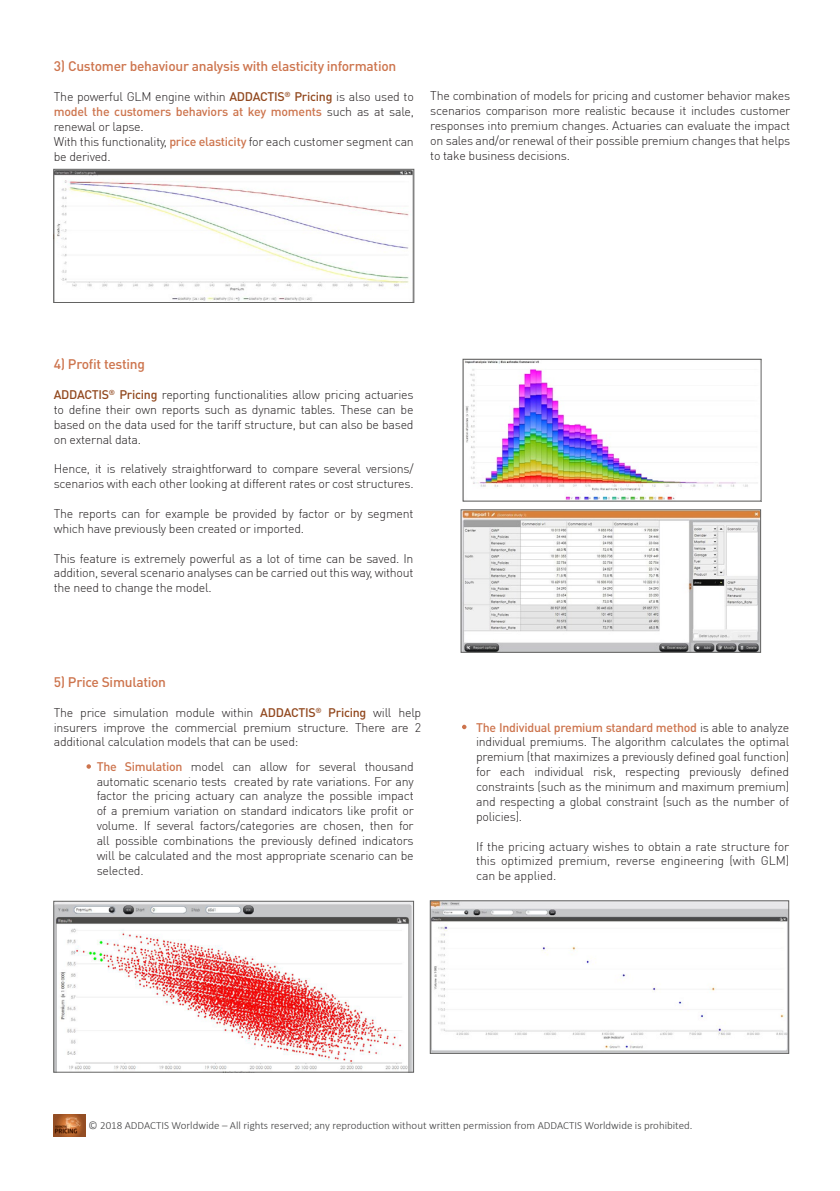
<style>
.page{position:relative;width:840px;height:1191px;background:#fff}
.page>*{position:absolute;margin:0;border:0;box-sizing:border-box;transform-origin:0 0}
.t1{font:500 13.8px "DIN Pro";letter-spacing:-.02em;color:#cd744d}
.t2{font:300 12.4px/14.8px "DIN Pro";letter-spacing:-.02em;color:#231f20;text-align:justify}
.t3{font:300 11px "Calibri";color:#3e3e3f}
.s1{font-weight:500;color:#91471d}
.s2{font-weight:500;color:#cd744d}
</style>
<div class="page">
<img style="left:55px;top:171px;width:357px;height:130px">
<div style="left:53px;top:169px;width:361px;height:134px;border:1px solid #636362"></div>
<img style="left:464px;top:361px;width:294px;height:138px">
<div style="left:462px;top:359px;width:299px;height:142px;border:1px solid #636362"></div>
<svg style="left:86px;top:764px;width:5px;height:4px"></svg>
<svg style="left:462px;top:724px;width:4px;height:5px"></svg>
<img style="left:55px;top:902px;width:357px;height:168px">
<div style="left:53px;top:900px;width:361px;height:172px;border:1px solid #636362"></div>
<img style="left:431px;top:902px;width:355px;height:150px">
<div style="left:429px;top:900px;width:359px;height:154px;border:1px solid #636362"></div>
<img style="left:54px;top:1114px;width:32px;height:22px">
<img style="left:462px;top:511px;width:296px;height:140px">
<div style="left:460px;top:509px;width:300px;height:144px;border:1px solid #636362"></div>
<p class="t1" style="left:54px;top:57px;width:344px">3) Customer behaviour analysis with elasticity information</p>
<p class="t2" style="left:54px;top:89px;width:361px">The powerful GLM engine within <span class="s1">ADDACTIS</span><sup>®</sup> <span class="s1">Pricing</span> is also used to <span class="s2">model the customers behaviors at key moments</span> such as at sale, renewal or lapse.</p>
<p class="t2" style="left:54px;top:134px;width:361px">With this functionality, <span class="s2">price elasticity</span> for each customer segment can be derived.</p>
<p class="t2" style="left:430px;top:88px;width:361px">The combination of models for pricing and customer behavior makes scenarios comparison more realistic because it includes customer responses into premium changes. Actuaries can evaluate the impact on sales and/or renewal of their possible premium changes that helps to take business decisions.</p>
<p class="t1" style="left:54px;top:355px;width:93px">4) Profit testing</p>
<p class="t2" style="left:54px;top:387px;width:361px"><span class="s1">ADDACTIS</span><sup>®</sup> <span class="s1">Pricing</span> reporting functionalities allow pricing actuaries to define their own reports such as dynamic tables. These can be based on the data used for the tariff structure, but can also be based on external data.</p>
<p class="t2" style="left:54px;top:461px;width:361px">Hence, it is relatively straightforward to compare several versions/ scenarios with each other looking at different rates or cost structures.</p>
<p class="t2" style="left:54px;top:506px;width:361px">The reports can for example be provided by factor or by segment which have previously been created or imported.</p>
<p class="t2" style="left:54px;top:550px;width:361px">This feature is extremely powerful as a lot of time can be saved. In addition, several scenario analyses can be carried out this way, without the need to change the model.</p>
<p class="t1" style="left:54px;top:673px;width:114px">5) Price Simulation</p>
<p class="t2" style="left:54px;top:704px;width:369px">The price simulation module within <span class="s1">ADDACTIS</span><sup>®</sup> <span class="s1">Pricing</span> will help insurers improve the commercial premium structure. There are 2 additional calculation models that can be used:</p>
<p class="t2" style="left:97px;top:758px;width:318px"><span class="s2">The Simulation</span> model can allow for several thousand automatic scenario tests created by rate variations. For any factor the pricing actuary can analyze the possible impact of a premium variation on standard indicators like profit or volume. If several factors/categories are chosen, then for all possible combinations the previously defined indicators will be calculated and the most appropriate scenario can be selected.</p>
<p class="t2" style="left:476px;top:719px;width:314px"><span class="s2">The Individual premium standard method</span> is able to analyze individual premiums. The algorithm calculates the optimal premium (that maximizes a previously defined goal function) for each individual risk, respecting previously defined constraints (such as the minimum and maximum premium) and respecting a global constraint (such as the number of policies).</p>
<p class="t2" style="left:476px;top:838px;width:314px">If the pricing actuary wishes to obtain a rate structure for this optimized premium, reverse engineering (with GLM) can be applied.</p>
<p class="t3" style="left:88px;top:1118px;width:605px">© 2018 ADDACTIS Worldwide – All rights reserved; any reproduction without written permission from ADDACTIS Worldwide is prohibited.</p>
</div>
